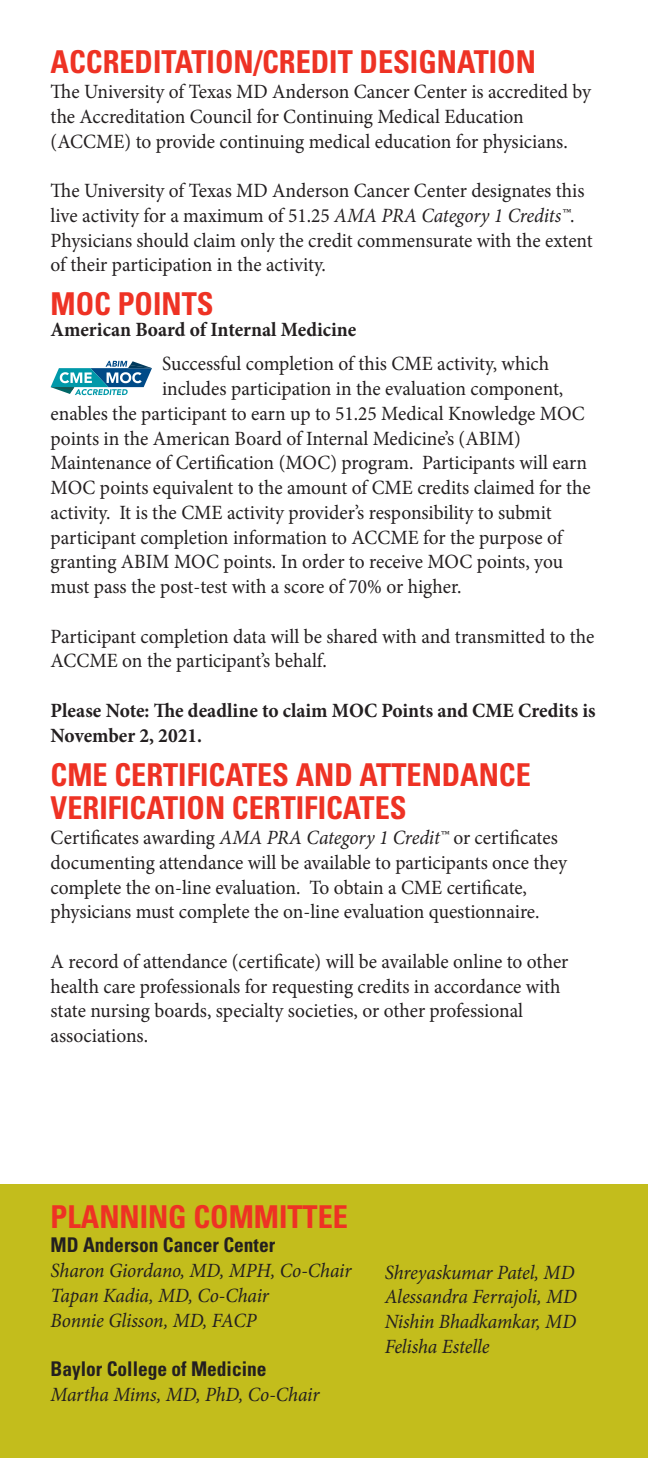
<style>
.page{position:relative;width:648px;height:1458px;background:#fff}
.page>*{position:absolute;margin:0;border:0;box-sizing:border-box;transform-origin:0 0}
.Session{font:700 condensed 31.5px/33.8px "Univers LT Std";color:#ee3224;scale:.96 1}
.Text{font:20.25px/24.8px "Minion Pro";color:#231f20;scale:.96 1}
.Text-2{font:italic 20.25px "Minion Pro";letter-spacing:-.01em;color:#231f20;scale:.96 1}
.Text-3{font:700 20.25px/24.8px "Minion Pro";color:#231f20;scale:.96 1}
.Text-4{font:700 condensed 20.25px "Univers LT Std";color:#231f20;scale:.96 1}
.Session-2{font:700 20.25px "Minion Pro";color:#231f20;scale:.96 1}
.s1{font-style:italic}
</style>
<div class="page">
<svg style="left:51px;top:361px;width:101px;height:34px"></svg>
<div style="left:0;top:1185px;width:648px;height:273px;background:#c3bd1c"></div>
<p class="Session" style="left:51px;top:45px;width:507px">ACCREDITATION/CREDIT DESIGNATION</p>
<p class="Text" style="left:51px;top:79px;width:564px">The University of Texas MD Anderson Cancer Center is accredited by the Accreditation Council for Continuing Medical Education (ACCME) to provide continuing medical education for physicians.</p>
<p class="Text" style="left:51px;top:178px;width:566px">The University of Texas MD Anderson Cancer Center designates this live activity for a maximum of 51.25 <span class="s1">AMA PRA Category 1 Credits™</span>.<br>Physicians should claim only the credit commensurate with the extent of their participation in the activity.</p>
<p class="Session" style="left:51px;top:287px;width:171px">MOC POINTS</p>
<p class="Session-2" style="left:51px;top:315px;width:320px">American Board of Internal Medicine</p>
<p class="Text" style="left:162px;top:352px;width:405px">Successful completion of this CME activity, which</p>
<p class="Text" style="left:162px;top:376px;width:420px">includes participation in the evaluation component,</p>
<p class="Text" style="left:51px;top:401px;width:558px">enables the participant to earn up to 51.25 Medical Knowledge MOC</p>
<p class="Text" style="left:51px;top:426px;width:491px">points in the American Board of Internal Medicine’s (ABIM)</p>
<p class="Text" style="left:51px;top:451px;width:560px">Maintenance of Certification (MOC) program. Participants will earn</p>
<p class="Text" style="left:51px;top:475px;width:564px">MOC points equivalent to the amount of CME credits claimed for the</p>
<p class="Text" style="left:51px;top:500px;width:524px">activity. It is the CME activity provider’s responsibility to submit</p>
<p class="Text" style="left:51px;top:525px;width:535px">participant completion information to ACCME for the purpose of</p>
<p class="Text" style="left:51px;top:550px;width:535px">granting ABIM MOC points. In order to receive MOC points, you</p>
<p class="Text" style="left:51px;top:574px;width:430px">must pass the post-test with a score of 70% or higher.</p>
<p class="Text" style="left:51px;top:624px;width:568px">Participant completion data will be shared with and transmitted to the<br>ACCME on the participant’s behalf.</p>
<p class="Text-3" style="left:51px;top:698px;width:569px">Please Note: The deadline to claim MOC Points and CME Credits is<br>November 2, 2021.</p>
<p class="Session" style="left:51px;top:757px;width:502px">CME CERTIFICATES AND ATTENDANCE<br>VERIFICATION CERTIFICATES</p>
<p class="Text" style="left:51px;top:825px;width:539px">Certificates awarding <span class="s1">AMA PRA Category 1 Credit™</span> or certificates documenting attendance will be available to participants once they complete the on-line evaluation. To obtain a CME certificate, physicians must complete the on-line evaluation questionnaire.</p>
<p class="Text" style="left:51px;top:949px;width:541px">A record of attendance (certificate) will be available online to other health care professionals for requesting credits in accordance with state nursing boards, specialty societies, or other professional associations.</p>
<p class="Session" style="left:51px;top:1199px;width:311px">PLANNING COMMITTEE</p>
<p class="Text-4" style="left:51px;top:1233px;width:235px">MD Anderson Cancer Center</p>
<p class="Text-2" style="left:51px;top:1257px;width:315px">Sharon Giordano, MD, MPH, Co-Chair</p>
<p class="Text-2" style="left:51px;top:1282px;width:229px">Tapan Kadia, MD, Co-Chair</p>
<p class="Text-2" style="left:51px;top:1306px;width:216px">Bonnie Glisson, MD, FACP</p>
<p class="Text-4" style="left:51px;top:1357px;width:226px">Baylor College of Medicine</p>
<p class="Text-2" style="left:51px;top:1381px;width:282px">Martha Mims, MD, PhD, Co-Chair</p>
<p class="Text-2" style="left:385px;top:1258px;width:199px">Shreyaskumar Patel, MD</p>
<p class="Text-2" style="left:385px;top:1283px;width:202px">Alessandra Ferrajoli, MD</p>
<p class="Text-2" style="left:385px;top:1308px;width:201px">Nishin Bhadkamkar, MD</p>
<p class="Text-2" style="left:385px;top:1333px;width:111px">Felisha Estelle</p>
</div>
